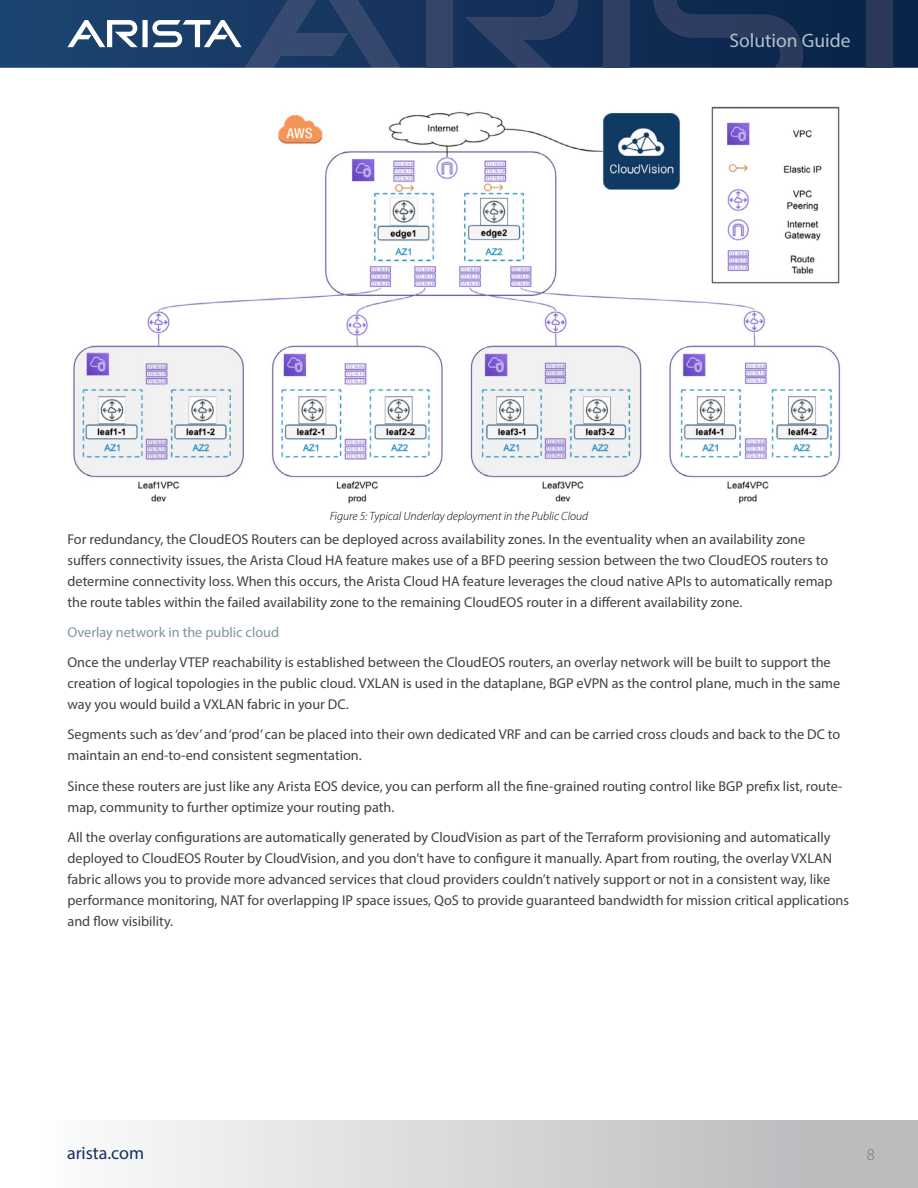
<style>
.page{position:relative;width:918px;height:1188px;background:#fff}
.page>*{position:absolute;margin:0;border:0;box-sizing:border-box;transform-origin:0 0}
.t1{font:19.5px "Myriad Pro";color:#b1c0c9}
.t2{font:18px "Myriad Pro";color:#16325c}
.t3{font:300 16.5px "Myriad Pro";color:#77787b}
.t4{font:14.25px/21px "Myriad Pro";color:#414042}
.t5{font:14.25px "Myriad Pro";color:#7f95a0}
.t6{font:italic 300 12px "Myriad Pro";color:#000}
</style>
<div class="page">
<svg style="left:0;top:0;width:918px;height:68px;background:#13325a"></svg>
<div style="left:426px;top:0;width:26px;height:68px;background:#34446a"></div>
<svg style="left:465px;top:0;width:113px;height:68px;background:#22385f"></svg>
<svg style="left:67px;top:0;width:333px;height:68px;background:#334f75"></svg>
<div style="left:604px;top:0;width:26px;height:68px;background:#2f3f63"></div>
<svg style="left:654px;top:0;width:149px;height:68px;background:#1a3156"></svg>
<div style="left:867px;top:0;width:26px;height:68px;background:#2a385a"></div>
<div style="left:0;top:1120px;width:918px;height:68px;background:linear-gradient(to right,#fff,#b3b5b7)"></div>
<img style="left:73px;top:106px;width:768px;height:398px">
<h1 class="t1" style="left:729px;top:29px;width:123px">Solution Guide</h1>
<p class="t6" style="left:330px;top:509px;width:260px">Figure 5: Typical Underlay deployment in the Public Cloud</p>
<p class="t4" style="left:68px;top:528px;width:767px">For redundancy, the CloudEOS Routers can be deployed across availability zones. In the eventuality when an availability zone suffers connectivity issues, the Arista Cloud HA feature makes use of a BFD peering session between the two CloudEOS routers to determine connectivity loss. When this occurs, the Arista Cloud HA feature leverages the cloud native APIs to automatically remap the route tables within the failed availability zone to the remaining CloudEOS router in a different availability zone.</p>
<p class="t5" style="left:68px;top:623px;width:213px">Overlay network in the public cloud</p>
<p class="t4" style="left:68px;top:652px;width:774px">Once the underlay VTEP reachability is established between the CloudEOS routers, an overlay network will be built to support the creation of logical topologies in the public cloud. VXLAN is used in the dataplane, BGP eVPN as the control plane, much in the same way you would build a VXLAN fabric in your DC.</p>
<p class="t4" style="left:68px;top:724px;width:774px">Segments such as ‘dev’ and ‘prod’ can be placed into their own dedicated VRF and can be carried cross clouds and back to the DC to maintain an end-to-end consistent segmentation.</p>
<p class="t4" style="left:68px;top:775px;width:777px">Since these routers are just like any Arista EOS device, you can perform all the fine-grained routing control like BGP prefix list, route&shy;map, community to further optimize your routing path.</p>
<p class="t4" style="left:68px;top:827px;width:783px">All the overlay configurations are automatically generated by CloudVision as part of the Terraform provisioning and automatically deployed to CloudEOS Router by CloudVision, and you don’t have to configure it manually. Apart from routing, the overlay VXLAN fabric allows you to provide more advanced services that cloud providers couldn’t natively support or not in a consistent way, like performance monitoring, NAT for overlapping IP space issues, QoS to provide guaranteed bandwidth for mission critical applications and flow visibility.</p>
<p class="t2" style="left:67px;top:1142px;width:79px">arista.com</p>
<p class="t3" style="left:867px;top:1145px;width:10px">8</p>
</div>
